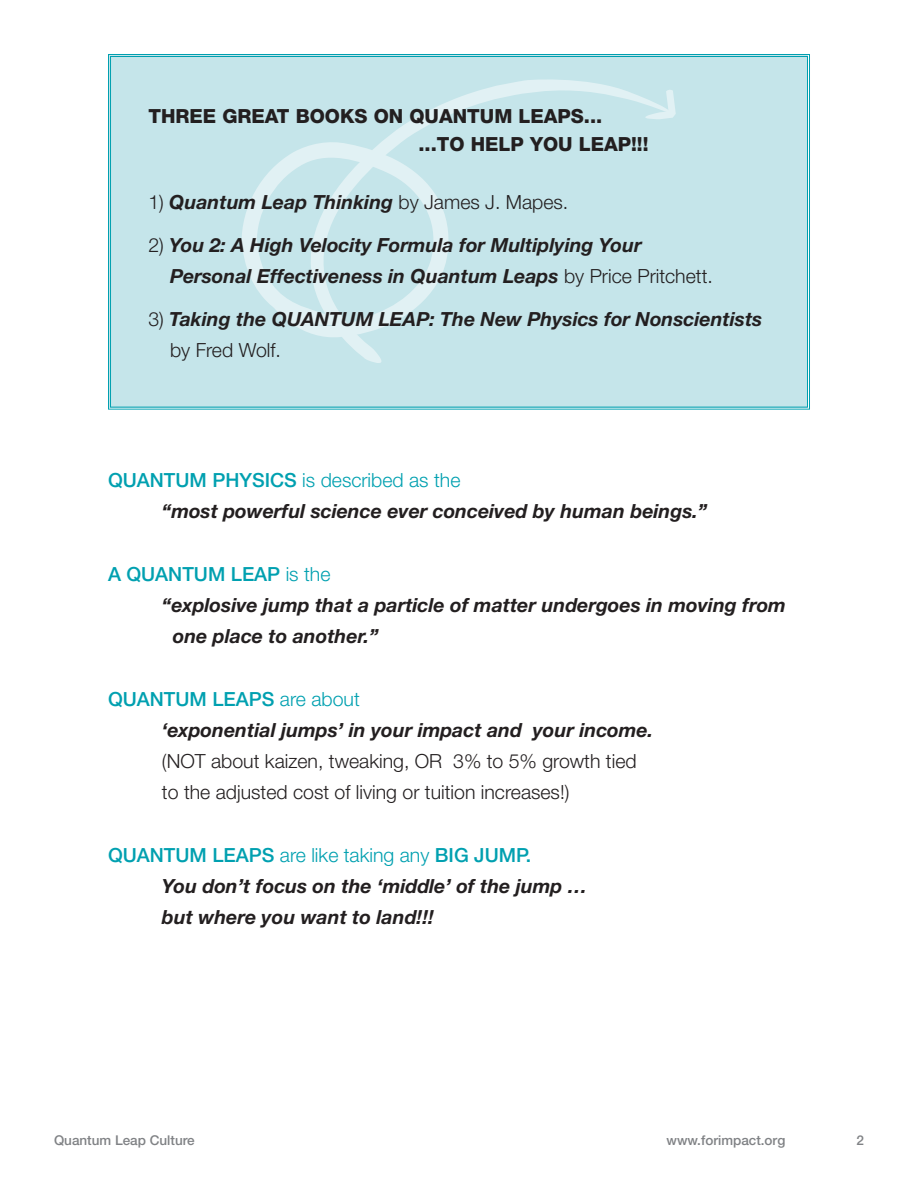
<style>
.page{position:relative;width:918px;height:1188px;background:#fff}
.page>*{position:absolute;margin:0;border:0;box-sizing:border-box;transform-origin:0 0}
.t1{font:italic 700 19.5px/31.2px "Helvetica Neue";color:#231f20}
.t2{font:300 19.5px/31.2px "Helvetica Neue";color:#231f20}
.t3{font:500 19.5px "Helvetica Neue";color:#00a0b0}
.t4{font:800 19.5px "Helvetica Neue";color:#231f20}
.t5{font:300 19.5px "Helvetica Neue";color:#00a0b0}
.t6{font:500 13.5px "Helvetica Neue";color:#808285}
.s1{font-weight:300;font-style:normal}
.s2{font-weight:500}
.s3{font-weight:300}
.s4{font-weight:500;color:#00a0b0}
.s5{color:#00a0b0}
.s6{font-weight:700;font-style:italic}
</style>
<div class="page">
<div style="left:108px;top:54px;width:702px;height:356px;background:#c5e5ea"></div>
<div style="left:308px;top:75px;width:368px;height:294px;background:#c5e5ea"></div>
<svg style="left:241px;top:140px;width:209px;height:198px;background:#cce8ec"></svg>
<svg style="left:643px;top:89px;width:35px;height:30px"></svg>
<p class="t4" style="left:148px;top:105px;width:456px">THREE GREAT BOOKS ON QUANTUM LEAPS...</p>
<p class="t4" style="left:418px;top:132px;width:187px">...TO HELP YOU LEAP</p>
<p class="t4" style="left:631px;top:132px;width:19px">!!!</p>
<p class="t1" style="left:148px;top:186px;width:421px"><span class="s1">1)</span> Quantum Leap Thinking <span class="s1">by James J. Mapes.</span></p>
<p class="t1" style="left:170px;top:229px;width:544px;text-indent:-22px"><span class="s1">2)</span> You 2: A High Velocity Formula for Multiplying Your<br>Personal Effectiveness in Quantum Leaps <span class="s1">by Price Pritchett.</span></p>
<p class="t1" style="left:148px;top:303px;width:616px"><span class="s1">3)</span> Taking the QUANTUM LEAP: The New Physics for Nonscientists</p>
<p class="t2" style="left:170px;top:334px;width:112px">by Fred Wolf.</p>
<p class="t5" style="left:108px;top:468px;width:354px"><span class="s2">QUANTUM PHYSICS</span> is described as the</p>
<p class="t1" style="left:162px;top:495px;width:547px">“most powerful science ever conceived by human beings.”</p>
<p class="t3" style="left:108px;top:562px;width:224px">A QUANTUM LEAP <span class="s3">is the</span></p>
<p class="t1" style="left:162px;top:589px;width:625px">“explosive jump that a particle of matter undergoes in moving from</p>
<p class="t1" style="left:173px;top:620px;width:207px">one place to another.”</p>
<p class="t2" style="left:162px;top:683px;width:493px;text-indent:-54px"><span class="s4">QUANTUM LEAPS</span> <span class="s5">are about<br></span><span class="s6">‘exponential jumps’ in your impact and your income. </span>(NOT about kaizen, tweaking, OR 3% to 5% growth tied to the adjusted cost of living or tuition increases!)</p>
<p class="t3" style="left:108px;top:843px;width:425px">QUANTUM LEAPS <span class="s3">are like taking any</span> BIG JUMP.</p>
<p class="t1" style="left:162px;top:870px;width:427px">You don’t focus on the ‘middle’ of the jump …</p>
<p class="t1" style="left:162px;top:901px;width:273px">but where you want to land!!!</p>
<p class="t6" style="left:54px;top:1132px;width:142px">Quantum Leap Culture</p>
<p class="t6" style="left:667px;top:1132px;width:120px">www.forimpact.org</p>
</div>
